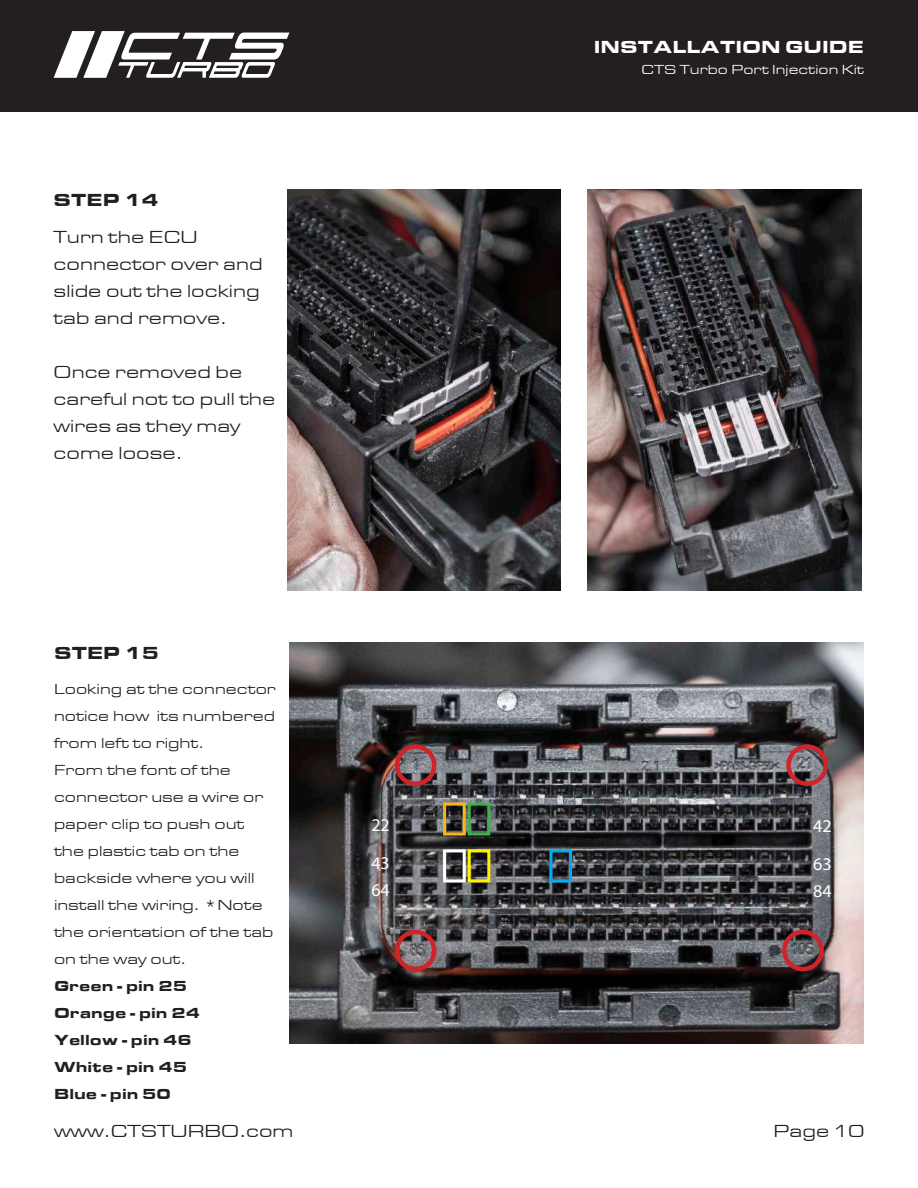
<style>
.page{position:relative;width:918px;height:1188px;background:#fff}
.page>*{position:absolute;margin:0;border:0;box-sizing:border-box;transform-origin:0 0}
.t1{font:18px/27px "Eurostile Extended";color:#231f20}
.t2{font:900 18px "Eurostile Extended";color:#fff}
.t3{font:900 18px "Eurostile Extended";color:#231f20}
.t4{font:18px/38.2px "Myriad Pro";color:#fff}
.t5{font:15px/27px "Eurostile Extended";color:#231f20}
.t6{font:900 15px/27px "Eurostile Extended";color:#231f20}
.t7{font:13.5px "Eurostile Extended";color:#fff}
</style>
<div class="page">
<div style="left:0;top:0;width:918px;height:112px;background:#231f20"></div>
<svg style="left:54px;top:31px;width:235px;height:47px"></svg>
<img style="left:290px;top:642px;width:574px;height:402px">
<img style="left:287px;top:189px;width:274px;height:402px">
<img style="left:588px;top:189px;width:273px;height:402px">
<div style="left:395px;top:744px;width:42px;height:42px;border:4px solid #d1232a;border-radius:50%"></div>
<div style="left:786px;top:744px;width:42px;height:42px;border:4px solid #d1232a;border-radius:50%"></div>
<div style="left:782px;top:930px;width:42px;height:41px;border:4px solid #d1232a;border-radius:50%"></div>
<div style="left:395px;top:930px;width:42px;height:41px;border:4px solid #d1232a;border-radius:50%"></div>
<div style="left:468px;top:802px;width:22px;height:34px;border:3px solid #40ae49"></div>
<div style="left:443px;top:802px;width:23px;height:34px;border:3px solid #fbb416"></div>
<div style="left:468px;top:849px;width:22px;height:33px;border:3px solid #fff101"></div>
<div style="left:443px;top:849px;width:23px;height:33px;border:3px solid #fff"></div>
<div style="left:549px;top:849px;width:23px;height:33px;border:3px solid #00aeef"></div>
<p class="t2" style="left:594px;top:37px;width:272px">INSTALLATION GUIDE</p>
<p class="t3" style="left:54px;top:189px;width:107px">STEP 14</p>
<p class="t1" style="left:54px;top:224px;width:210px">Turn the ECU connector over and slide out the locking tab and remove.</p>
<p class="t1" style="left:54px;top:359px;width:223px">Once removed be careful not to pull the wires as they may come loose.</p>
<p class="t3" style="left:54px;top:642px;width:107px">STEP 15</p>
<p class="t5" style="left:54px;top:676px;width:223px">Looking at the connector notice how its numbered from left to right.<br>From the font of the connector use a wire or paper clip to push out the plastic tab on the backside where you will install the wiring. *Note the orientation of the tab on the way out.</p>
<p class="t6" style="left:54px;top:972px;width:147px">Green - pin 25<br>Orange - pin 24<br>Yellow - pin 46<br>White - pin 45<br>Blue - pin 50</p>
<p class="t4" style="left:371px;top:805px;width:20px">22<br>43</p>
<p class="t4" style="left:371px;top:871px;width:20px">64</p>
<p class="t7" style="left:642px;top:62px;width:224px">CTS Turbo Port Injection Kit</p>
<p class="t4" style="left:813px;top:806px;width:20px">42<br>63</p>
<p class="t4" style="left:813px;top:872px;width:20px">84</p>
<p class="t1" style="left:54px;top:1117px;width:241px">www.CTSTURBO.com</p>
<p class="t1" style="left:774px;top:1117px;width:92px">Page 10</p>
</div>
